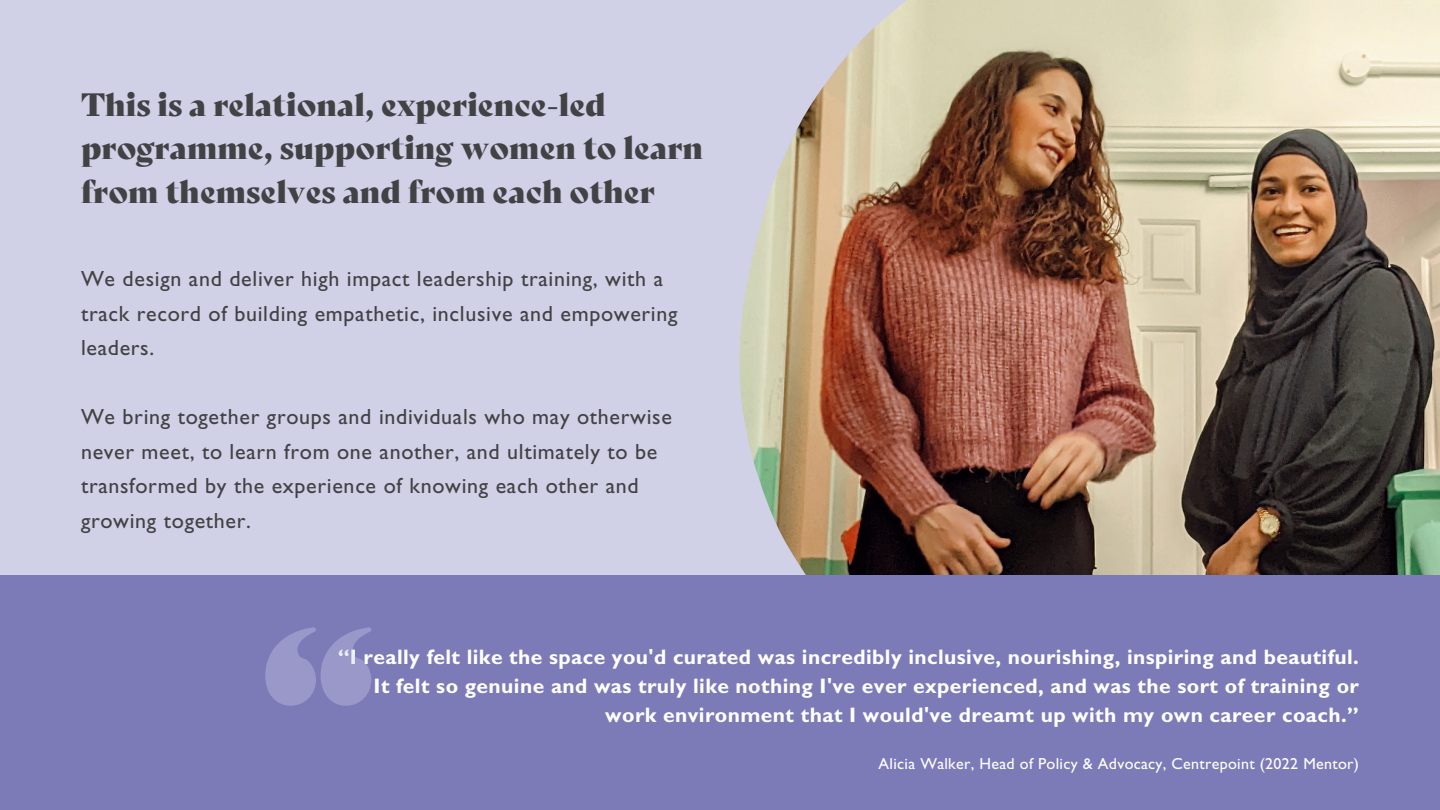
<style>
.page{position:relative;width:1440px;height:810px;background:#d0d0e7}
.page>*{position:absolute;margin:0;border:0;box-sizing:border-box;transform-origin:0 0}
.t1{font:31.5px/43.5px "Bely Display W00";color:#414243}
.t2{font:22px/34.5px "Gill Sans Std";letter-spacing:.03em;color:#414243}
.t3{font:700 21px/29.2px "Gill Sans Std";letter-spacing:.02em;color:#fff;text-align:right}
.t4{font:16px "Gill Sans Std";letter-spacing:.02em;color:#fff}
</style>
<div class="page">
<img style="left:740px;top:0;width:700px;height:575px">
<div style="left:0;top:575px;width:1440px;height:235px;background:#7c7bb8"></div>
<svg style="left:265px;top:627px;width:106px;height:79px"></svg>
<h3 class="t1" style="left:81px;top:80px;width:624px">This is a relational, experience-led programme, supporting women to learn from themselves and from each other</h3>
<h1 class="t2" style="left:81px;top:265px;width:598px">We design and deliver high impact leadership training, with a track record of building empathetic, inclusive and empowering leaders.</h1>
<h3 class="t2" style="left:81px;top:403px;width:592px">We bring together groups and individuals who may otherwise never meet, to learn from one another, and ultimately to be transformed by the experience of knowing each other and growing together.</h3>
<p class="t3" style="left:338px;top:645px;width:1023px">“I really felt like the space you'd curated was incredibly inclusive, nourishing, inspiring and beautiful.<br>It felt so genuine and was truly like nothing I've ever experienced, and was the sort of training or work environment that I would've dreamt up with my own career coach.”</p>
<p class="t4" style="left:879px;top:758px;width:482px">Alicia Walker, Head of Policy &amp; Advocacy, Centrepoint (2022 Mentor)</p>
</div>
